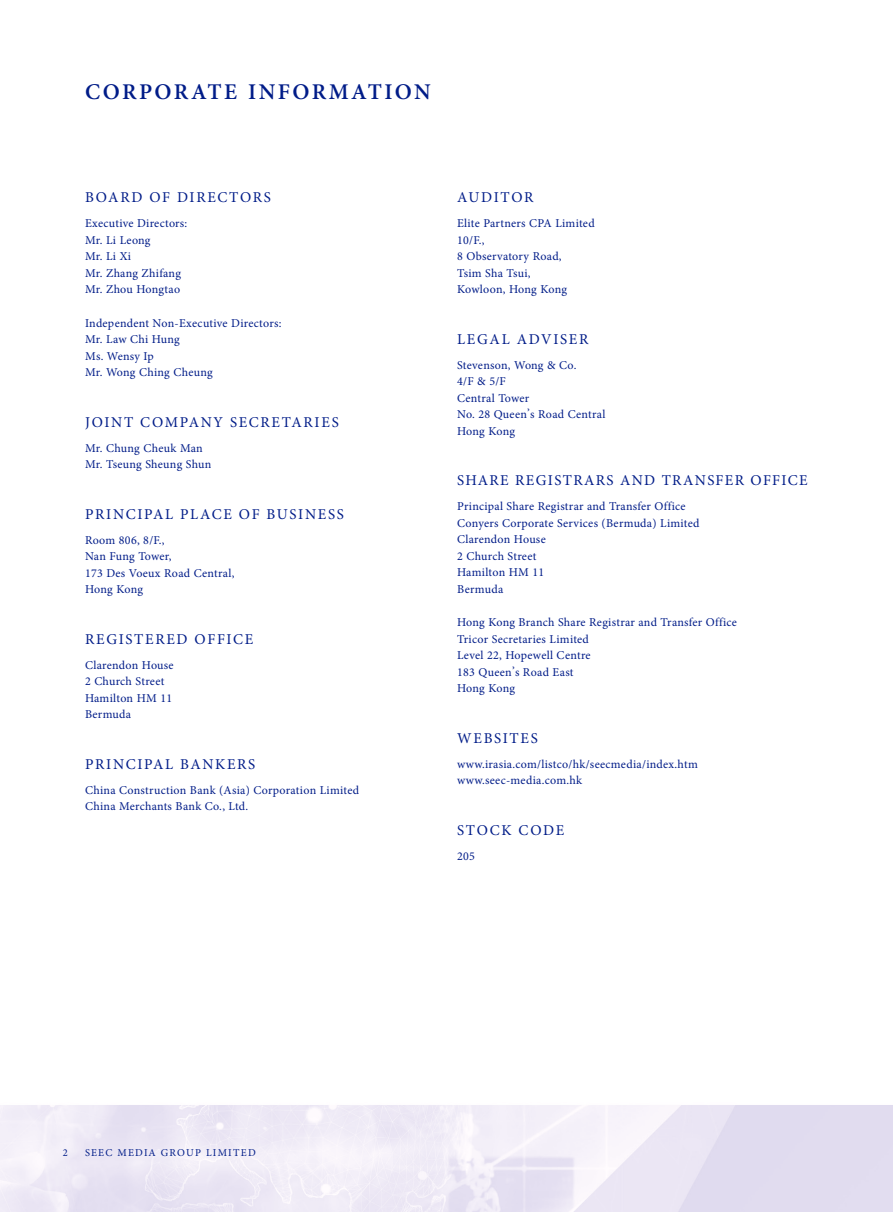
<style>
.page{position:relative;width:893px;height:1212px;background:#fff}
.page>*{position:absolute;margin:0;border:0;box-sizing:border-box;transform-origin:0 0}
.t1{font:600 22.5px "Minion Pro";letter-spacing:.11em;color:#001c88}
.t2{font:15px "Minion Pro";letter-spacing:.115em;color:#001c88}
.t3{font:15px "Minion Pro";letter-spacing:.09em;color:#001c88}
.t4{font:12px/16.5px "Minion Pro";letter-spacing:.025em;color:#001c88}
.t5{font:10.5px "Minion Pro";letter-spacing:.115em;color:#001c88}
</style>
<div class="page">
<h1 class="t1" style="left:85px;top:77px;width:347px">CORPORATE INFORMATION</h1>
<p class="t2" style="left:85px;top:187px;width:187px">BOARD OF DIRECTORS</p>
<p class="t4" style="left:85px;top:215px;width:104px">Executive Directors:<br>Mr. Li Leong<br>Mr. Li Xi<br>Mr. Zhang Zhifang<br>Mr. Zhou Hongtao</p>
<p class="t4" style="left:85px;top:315px;width:198px">Independent Non-Executive Directors:<br>Mr. Law Chi Hung<br>Ms. Wensy Ip<br>Mr. Wong Ching Cheung</p>
<p class="t2" style="left:85px;top:412px;width:255px">JOINT COMPANY SECRETARIES</p>
<p class="t4" style="left:85px;top:440px;width:128px">Mr. Chung Cheuk Man<br>Mr. Tseung Sheung Shun</p>
<p class="t2" style="left:85px;top:504px;width:260px">PRINCIPAL PLACE OF BUSINESS</p>
<p class="t4" style="left:85px;top:532px;width:151px">Room 806, 8/F.,<br>Nan Fung Tower,<br>173 Des Voeux Road Central,<br>Hong Kong</p>
<p class="t2" style="left:85px;top:629px;width:170px">REGISTERED OFFICE</p>
<p class="t4" style="left:85px;top:657px;width:90px">Clarendon House<br>2 Church Street<br>Hamilton HM 11<br>Bermuda</p>
<p class="t2" style="left:85px;top:754px;width:172px">PRINCIPAL BANKERS</p>
<p class="t4" style="left:85px;top:782px;width:276px">China Construction Bank (Asia) Corporation Limited<br>China Merchants Bank Co., Ltd.</p>
<p class="t2" style="left:457px;top:187px;width:78px">AUDITOR</p>
<p class="t4" style="left:457px;top:215px;width:139px">Elite Partners CPA Limited<br>10/F.,<br>8 Observatory Road,<br>Tsim Sha Tsui,<br>Kowloon, Hong Kong</p>
<p class="t2" style="left:457px;top:329px;width:133px">LEGAL ADVISER</p>
<p class="t4" style="left:457px;top:357px;width:150px">Stevenson, Wong &amp; Co.<br>4/F &amp; 5/F<br>Central Tower<br>No. 28 Queen’s Road Central<br>Hong Kong</p>
<p class="t3" style="left:457px;top:470px;width:352px">SHARE REGISTRARS AND TRANSFER OFFICE</p>
<p class="t4" style="left:457px;top:498px;width:244px">Principal Share Registrar and Transfer Office<br>Conyers Corporate Services (Bermuda) Limited<br>Clarendon House<br>2 Church Street<br>Hamilton HM 11<br>Bermuda</p>
<p class="t4" style="left:457px;top:614px;width:281px">Hong Kong Branch Share Registrar and Transfer Office<br>Tricor Secretaries Limited<br>Level 22, Hopewell Centre<br>183 Queen’s Road East<br>Hong Kong</p>
<p class="t2" style="left:457px;top:728px;width:82px">WEBSITES</p>
<p class="t4" style="left:457px;top:756px;width:242px">www.irasia.com/listco/hk/seecmedia/index.htm www.seec-media.com.hk</p>
<p class="t2" style="left:457px;top:820px;width:109px">STOCK CODE</p>
<p class="t4" style="left:457px;top:848px;width:19px">205</p>
<p class="t5" style="left:63px;top:1146px;width:7px">2</p>
<p class="t5" style="left:85px;top:1146px;width:172px">SEEC MEDIA GROUP LIMITED</p>
</div>
